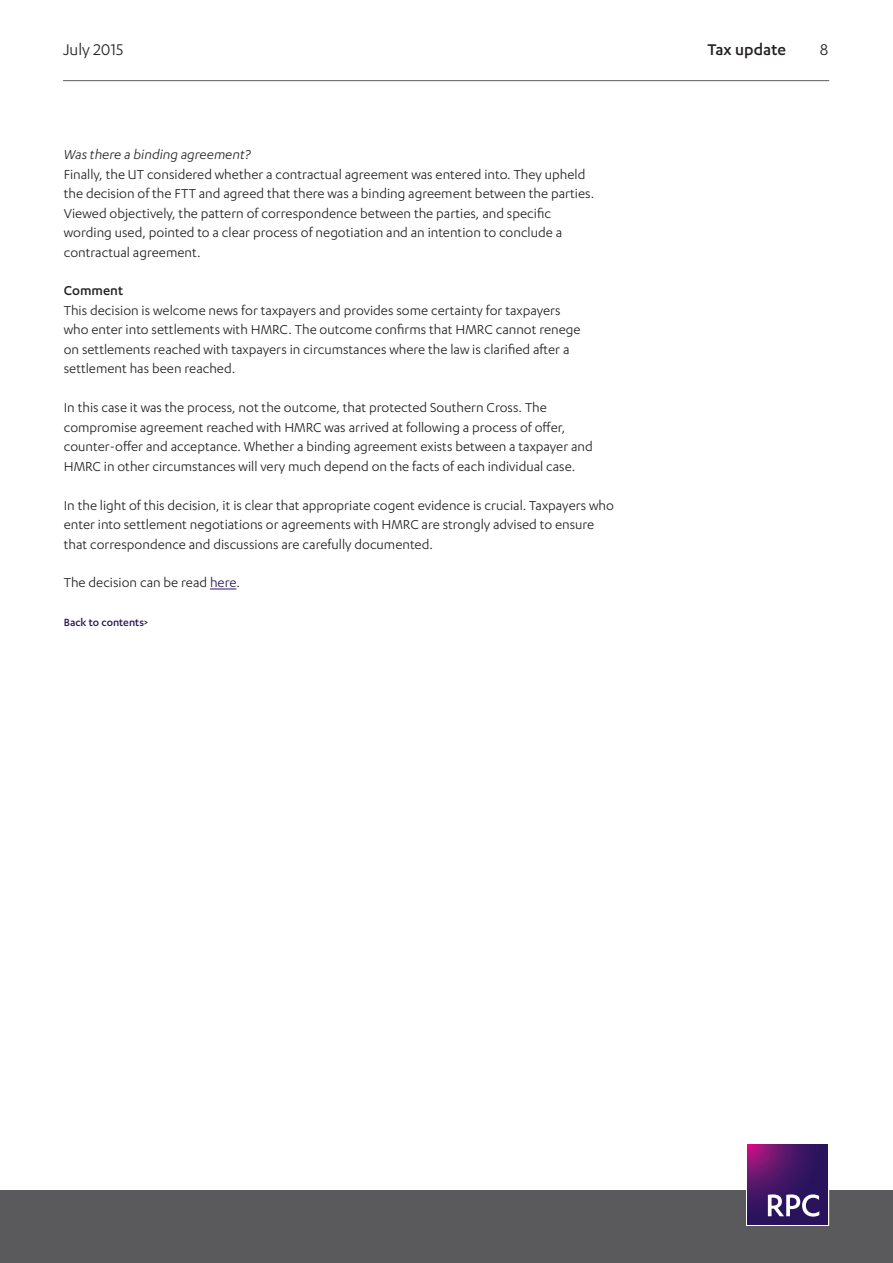
<style>
.page{position:relative;width:893px;height:1263px;background:#fff}
.page>*{position:absolute;margin:0;border:0;box-sizing:border-box;transform-origin:0 0}
.t1{font:18px "Karbon";color:#231f20}
.t2{font:500 18px "Karbon";color:#231f20}
.t3{font:15px/19.5px "Karbon";color:#231f20}
.t4{font:italic 15px "Karbon";color:#231f20}
.t5{font:500 15px "Karbon";color:#231f20}
.t6{font:500 12px "Karbon";color:#29135d}
.s1{color:#29135d}
</style>
<div class="page">
<hr style="left:63px;top:80px;width:766px;height:1px;background:#5a5a5d">
<div style="left:0;top:1191px;width:893px;height:72px;background:#5a5a5d"></div>
<div style="left:746px;top:1143px;width:83px;height:83px;border:1px solid #fff"></div>
<svg style="left:748px;top:1144px;width:80px;height:80px"></svg>
<svg style="left:768px;top:1194px;width:51px;height:22px"></svg>
<svg style="left:210px;top:589px;width:26px;height:1px"></svg>
<p class="t1" style="left:63px;top:39px;width:62px">July 2015</p>
<p class="t2" style="left:707px;top:39px;width:80px">Tax update</p>
<p class="t1" style="left:820px;top:39px;width:10px">8</p>
<p class="t4" style="left:64px;top:146px;width:189px">Was there a binding agreement?</p>
<p class="t3" style="left:64px;top:164px;width:532px">Finally, the UT considered whether a contractual agreement was entered into. They upheld the decision of the FTT and agreed that there was a binding agreement between the parties.<br>Viewed objectively, the pattern of correspondence between the parties, and specific wording used, pointed to a clear process of negotiation and an intention to conclude a contractual agreement.</p>
<p class="t5" style="left:64px;top:282px;width:61px">Comment</p>
<p class="t3" style="left:64px;top:300px;width:518px">This decision is welcome news for taxpayers and provides some certainty for taxpayers who enter into settlements with HMRC. The outcome confirms that HMRC cannot renege on settlements reached with taxpayers in circumstances where the law is clarified after a settlement has been reached.</p>
<p class="t3" style="left:64px;top:397px;width:531px">In this case it was the process, not the outcome, that protected Southern Cross. The compromise agreement reached with HMRC was arrived at following a process of offer, counter-offer and acceptance. Whether a binding agreement exists between a taxpayer and HMRC in other circumstances will very much depend on the facts of each individual case.</p>
<p class="t3" style="left:64px;top:495px;width:552px">In the light of this decision, it is clear that appropriate cogent evidence is crucial. Taxpayers who enter into settlement negotiations or agreements with HMRC are strongly advised to ensure that correspondence and discussions are carefully documented.</p>
<p class="t3" style="left:64px;top:573px;width:178px">The decision can be read <span class="s1">here</span>.</p>
<p class="t6" style="left:64px;top:616px;width:86px">Back to contents&gt;</p>
</div>
